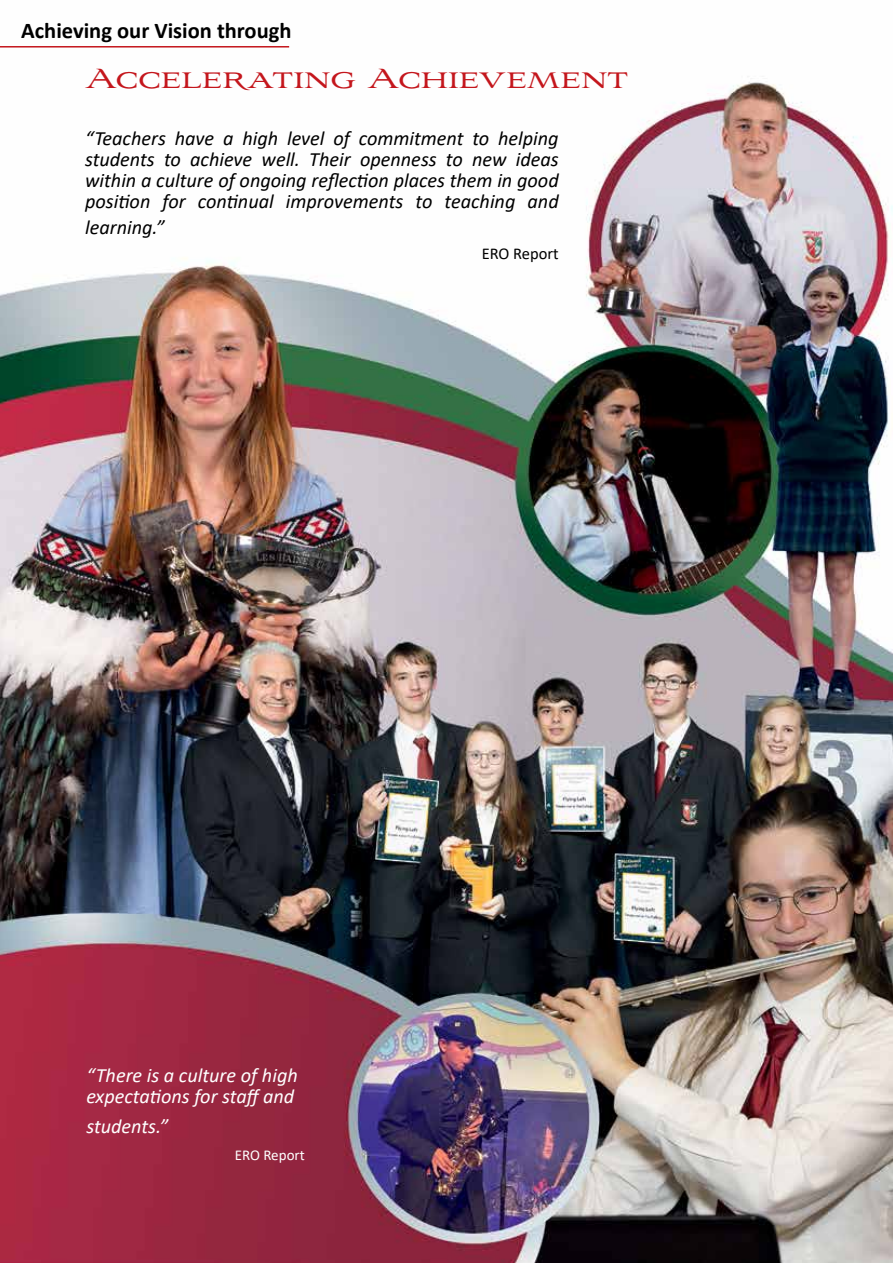
<style>
.page{position:relative;width:893px;height:1263px;background:#fff}
.page>*{position:absolute;margin:0;border:0;box-sizing:border-box;transform-origin:0 0}
.t1{font:34.5px "Aviano";color:#c4161c}
.t2{font:700 22.5px "Calibri";color:#000}
.t3{font:italic 20.25px/21px "Calibri";color:#000;text-align:justify}
.t4{font:italic 20.25px/21px "Calibri";color:#fff}
.t5{font:16.5px "Calibri";color:#000}
.t6{font:15px "Calibri";color:#fff}
</style>
<div class="page">
<img style="left:0;top:46px;width:893px;height:1217px">
<hr style="left:0;top:46px;width:289px;height:2px;background:#c4161c">
<p class="t2" style="left:21px;top:15px;width:272px">Achieving our Vision through</p>
<h1 class="t1" style="left:85px;top:58px;width:545px">Accelerating Achievement</h1>
<p class="t3" style="left:85px;top:127px;width:475px">“Teachers have a high level of commitment to helping students to achieve well. Their openness to new ideas within a culture of ongoing reflection places them in good position for continual improvements to teaching and</p>
<p class="t3" style="left:85px;top:216px;width:81px">learning.”</p>
<p class="t5" style="left:482px;top:243px;width:79px">ERO Report</p>
<p class="t4" style="left:86px;top:1063px;width:213px">“There is a culture of high expectations for staff and</p>
<p class="t4" style="left:86px;top:1114px;width:83px">students.”</p>
<p class="t6" style="left:235px;top:1144px;width:72px">ERO Report</p>
</div>
